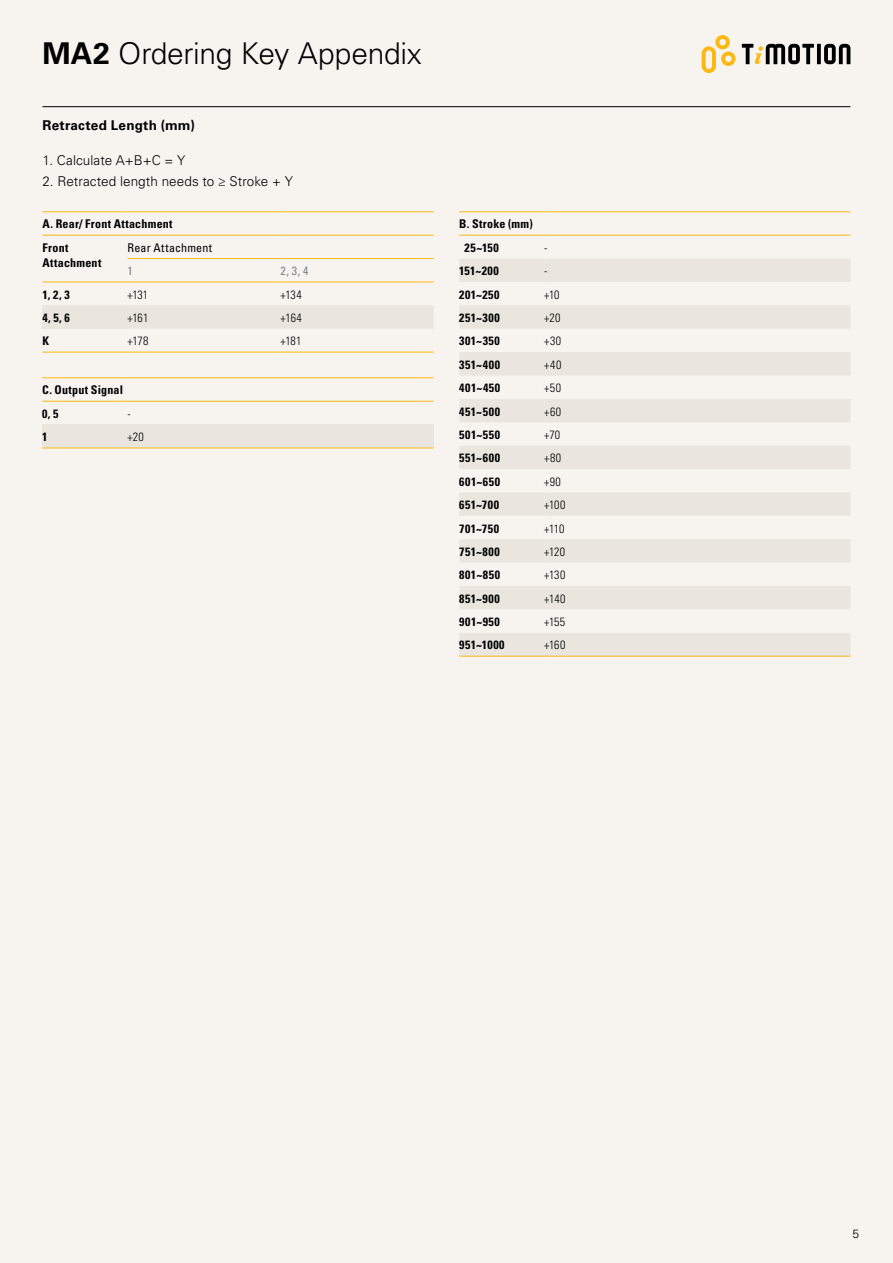
<style>
.page{position:relative;width:893px;height:1263px;background:#f7f3ef}
.page>*{position:absolute;margin:0;border:0;box-sizing:border-box;transform-origin:0 0}
.t1{font:300 30px "Univers LT Std";letter-spacing:-.01em;color:#000}
.t2{font:300 13.5px "Univers LT Std";letter-spacing:.005em;color:#000}
.t3{font:700 13.5px "Univers LT Std";letter-spacing:.015em;color:#000}
.t4{font:700 condensed 12px/23.9px "Univers LT Std";letter-spacing:.04em;color:#000}
.t5{font:300 condensed 12px "Univers LT Std";letter-spacing:.015em;color:#000}
.t6{font:700 condensed 12px/23.9px "Univers LT Std";letter-spacing:.015em;color:#000}
.t7{font:condensed 12px "Univers LT Std";letter-spacing:.02em;color:#000}
.t8{font:condensed 12px "Univers LT Std";color:#808284}
.t9{font:300 12px "Univers LT Std";color:#000}
.s1{font-weight:700}
</style>
<div class="page">
<svg style="left:702px;top:35px;width:33px;height:38px"></svg>
<svg style="left:817px;top:44px;width:4px;height:20px"></svg>
<svg style="left:824px;top:44px;width:26px;height:20px"></svg>
<svg style="left:742px;top:44px;width:72px;height:20px"></svg>
<hr style="left:43px;top:106px;width:807px;height:1px;background:#000">
<div style="left:42px;top:425px;width:85px;height:23px;background:#eae6df"></div>
<div style="left:127px;top:425px;width:306px;height:23px;background:#eae6df"></div>
<hr style="left:42px;top:377px;width:85px;height:1px;background:#fdb812">
<hr style="left:127px;top:377px;width:306px;height:1px;background:#fdb812">
<hr style="left:42px;top:401px;width:85px;height:1px;background:#fdb812">
<hr style="left:127px;top:401px;width:306px;height:1px;background:#fdb812">
<hr style="left:42px;top:448px;width:85px;height:1px;background:#fdb812">
<hr style="left:127px;top:448px;width:306px;height:1px;background:#fdb812">
<svg style="left:459px;top:259px;width:391px;height:397px;fill:#eae6df"></svg>
<hr style="left:459px;top:211px;width:85px;height:1px;background:#fdb812">
<hr style="left:544px;top:211px;width:306px;height:1px;background:#fdb812">
<hr style="left:459px;top:235px;width:85px;height:1px;background:#fdb812">
<hr style="left:544px;top:235px;width:306px;height:1px;background:#fdb812">
<hr style="left:459px;top:656px;width:85px;height:1px;background:#fdb812">
<hr style="left:544px;top:656px;width:306px;height:1px;background:#fdb812">
<div style="left:43px;top:305px;width:85px;height:24px;background:#eae6df"></div>
<div style="left:128px;top:305px;width:306px;height:24px;background:#eae6df"></div>
<hr style="left:43px;top:211px;width:85px;height:1px;background:#fdb812">
<hr style="left:128px;top:211px;width:153px;height:1px;background:#fdb812">
<hr style="left:281px;top:211px;width:153px;height:1px;background:#fdb812">
<hr style="left:43px;top:235px;width:85px;height:1px;background:#fdb812">
<hr style="left:128px;top:235px;width:153px;height:1px;background:#fdb812">
<hr style="left:281px;top:235px;width:153px;height:1px;background:#fdb812">
<hr style="left:128px;top:258px;width:153px;height:1px;background:#fdb812">
<hr style="left:281px;top:258px;width:153px;height:1px;background:#fdb812">
<hr style="left:43px;top:282px;width:85px;height:1px;background:#fdb812">
<hr style="left:128px;top:282px;width:153px;height:1px;background:#fdb812">
<hr style="left:281px;top:282px;width:153px;height:1px;background:#fdb812">
<hr style="left:43px;top:352px;width:85px;height:1px;background:#fdb812">
<hr style="left:128px;top:352px;width:153px;height:1px;background:#fdb812">
<hr style="left:281px;top:352px;width:153px;height:1px;background:#fdb812">
<h1 class="t1" style="left:43px;top:36px;width:381px"><span class="s1">MA2</span> Ordering Key Appendix</h1>
<p class="t3" style="left:43px;top:117px;width:154px">Retracted Length (mm)</p>
<p class="t2" style="left:43px;top:152px;width:144px">1. Calculate A+B+C = Y</p>
<p class="t2" style="left:43px;top:173px;width:252px">2. Retracted length needs to ≥ Stroke + Y</p>
<p class="t4" style="left:43px;top:212px;width:132px;line-height:23.4px">A. Rear/ Front Attachment<br>Front</p>
<p class="t4" style="left:43px;top:250px;width:60px">Attachment</p>
<p class="t7" style="left:128px;top:240px;width:86px">Rear Attachment</p>
<p class="t8" style="left:128px;top:263px;width:7px">1</p>
<p class="t8" style="left:281px;top:263px;width:29px">2, 3, 4</p>
<p class="t4" style="left:43px;top:282px;width:29px">1, 2, 3</p>
<p class="t5" style="left:128px;top:287px;width:22px">+131</p>
<p class="t5" style="left:281px;top:287px;width:23px">+134</p>
<p class="t4" style="left:43px;top:306px;width:29px">4, 5, 6</p>
<p class="t5" style="left:128px;top:311px;width:22px">+161</p>
<p class="t5" style="left:281px;top:311px;width:23px">+164</p>
<p class="t4" style="left:43px;top:329px;width:8px">K</p>
<p class="t5" style="left:128px;top:334px;width:22px">+178</p>
<p class="t5" style="left:281px;top:334px;width:22px">+181</p>
<p class="t6" style="left:42px;top:378px;width:82px">C. Output Signal<br>0, 5</p>
<p class="t5" style="left:127px;top:406px;width:5px">-</p>
<p class="t4" style="left:42px;top:425px;width:7px">1</p>
<p class="t5" style="left:127px;top:430px;width:18px">+20</p>
<p class="t4" style="left:465px;top:212px;width:70px;text-indent:-5px">B. Stroke (mm)<br>25~150</p>
<p class="t5" style="left:544px;top:240px;width:5px">-</p>
<p class="t4" style="left:459px;top:259px;width:41px">151~200</p>
<p class="t5" style="left:544px;top:264px;width:5px">-</p>
<p class="t4" style="left:459px;top:282px;width:42px">201~250</p>
<p class="t5" style="left:544px;top:287px;width:17px">+10</p>
<p class="t4" style="left:459px;top:306px;width:42px">251~300</p>
<p class="t5" style="left:544px;top:311px;width:18px">+20</p>
<p class="t4" style="left:459px;top:329px;width:42px">301~350</p>
<p class="t5" style="left:544px;top:334px;width:18px">+30</p>
<p class="t4" style="left:459px;top:353px;width:42px">351~400</p>
<p class="t5" style="left:544px;top:357px;width:19px">+40</p>
<p class="t4" style="left:459px;top:376px;width:43px">401~450</p>
<p class="t5" style="left:544px;top:381px;width:18px">+50</p>
<p class="t4" style="left:459px;top:399px;width:42px">451~500</p>
<p class="t5" style="left:544px;top:404px;width:18px">+60</p>
<p class="t4" style="left:459px;top:423px;width:42px">501~550</p>
<p class="t5" style="left:544px;top:427px;width:18px">+70</p>
<p class="t4" style="left:459px;top:446px;width:42px">551~600</p>
<p class="t5" style="left:544px;top:451px;width:18px">+80</p>
<p class="t4" style="left:459px;top:469px;width:42px">601~650</p>
<p class="t5" style="left:544px;top:474px;width:18px">+90</p>
<p class="t4" style="left:459px;top:493px;width:41px">651~700</p>
<p class="t5" style="left:544px;top:498px;width:23px">+100</p>
<p class="t4" style="left:459px;top:516px;width:41px">701~750</p>
<p class="t5" style="left:544px;top:521px;width:22px">+110</p>
<p class="t4" style="left:459px;top:540px;width:42px">751~800</p>
<p class="t5" style="left:544px;top:544px;width:22px">+120</p>
<p class="t4" style="left:459px;top:563px;width:42px">801~850</p>
<p class="t5" style="left:544px;top:568px;width:23px">+130</p>
<p class="t4" style="left:459px;top:586px;width:42px">851~900</p>
<p class="t5" style="left:544px;top:591px;width:23px">+140</p>
<p class="t4" style="left:459px;top:610px;width:42px">901~950</p>
<p class="t5" style="left:544px;top:615px;width:22px">+155</p>
<p class="t4" style="left:459px;top:633px;width:47px">951~1000</p>
<p class="t5" style="left:544px;top:638px;width:23px">+160</p>
<p class="t9" style="left:852px;top:1226px;width:8px">5</p>
</div>
